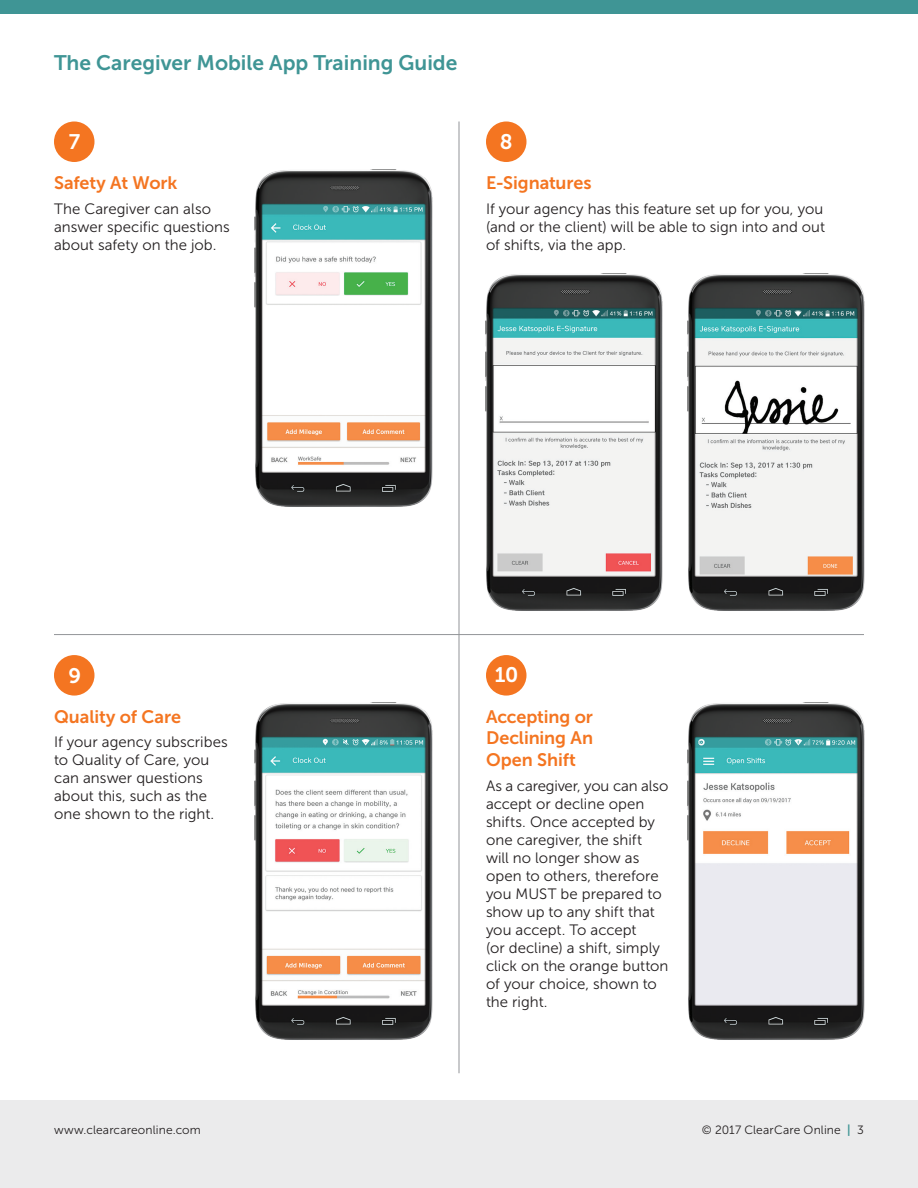
<style>
.page{position:relative;width:918px;height:1188px;background:#fff}
.page>*{position:absolute;margin:0;border:0;box-sizing:border-box;transform-origin:0 0}
.t1{font:21px "Museo Sans 700";color:#3f9595}
.t2{font:21px "Museo Sans 700";color:#fff}
.t3{font:18px/21.6px "Museo Sans 700";letter-spacing:-.005em;color:#f47521;text-align:justify}
.t4{font:15px/18px "Museo Sans 300";color:#231f20}
.t5{font:12px "Museo Sans 300";letter-spacing:.01em;color:#231f20}
.s1{font-family:"Museo Sans 700";color:#3f9595}
</style>
<div class="page">
<div style="left:0;top:1100px;width:918px;height:88px;background:#ebebec"></div>
<div style="left:0;top:0;width:918px;height:14px;background:#3f9595"></div>
<hr style="left:54px;top:634px;width:810px;height:1px;background:#939598">
<hr style="left:459px;top:122px;width:1px;height:951px;background:#939598">
<div style="left:54px;top:122px;width:40px;height:40px;background:#f47521;border-radius:50%"></div>
<div style="left:486px;top:122px;width:40px;height:40px;background:#f47521;border-radius:50%"></div>
<img style="left:254px;top:169px;width:179px;height:338px">
<img style="left:485px;top:273px;width:178px;height:338px">
<img style="left:687px;top:273px;width:178px;height:338px">
<div style="left:54px;top:655px;width:40px;height:41px;background:#f47521;border-radius:50%"></div>
<div style="left:486px;top:655px;width:40px;height:41px;background:#f47521;border-radius:50%"></div>
<img style="left:687px;top:702px;width:178px;height:338px">
<img style="left:254px;top:702px;width:179px;height:338px">
<p class="t1" style="left:54px;top:51px;width:405px">The Caregiver Mobile App Training Guide</p>
<p class="t2" style="left:69px;top:130px;width:13px">7</p>
<p class="t2" style="left:500px;top:130px;width:14px">8</p>
<p class="t3" style="left:54px;top:172px;width:125px">Safety At Work</p>
<p class="t4" style="left:54px;top:200px;width:177px">The Caregiver can also answer specific questions about safety on the job.</p>
<p class="t3" style="left:486px;top:172px;width:107px">E-Signatures</p>
<p class="t4" style="left:486px;top:200px;width:341px">If your agency has this feature set up for you, you (and or the client) will be able to sign into and out of shifts, via the app.</p>
<p class="t2" style="left:68px;top:664px;width:14px">9</p>
<p class="t2" style="left:495px;top:663px;width:25px">10</p>
<p class="t3" style="left:54px;top:706px;width:128px">Quality of Care</p>
<p class="t4" style="left:54px;top:733px;width:175px">If your agency subscribes to Quality of Care, you can answer questions about this, such as the one shown to the right.</p>
<p class="t3" style="left:486px;top:706px;width:109px">Accepting or Declining An Open Shift</p>
<p class="t4" style="left:486px;top:776px;width:184px">As a caregiver, you can also accept or decline open shifts. Once accepted by one caregiver, the shift will no longer show as open to others, therefore you MUST be prepared to show up to any shift that you accept. To accept<br>(or decline) a shift, simply click on the orange button of your choice, shown to the right.</p>
<p class="t5" style="left:54px;top:1123px;width:148px">www.clearcareonline.com</p>
<p class="t5" style="left:702px;top:1123px;width:164px">© 2017 ClearCare Online <span class="s1">|</span> 3</p>
</div>
